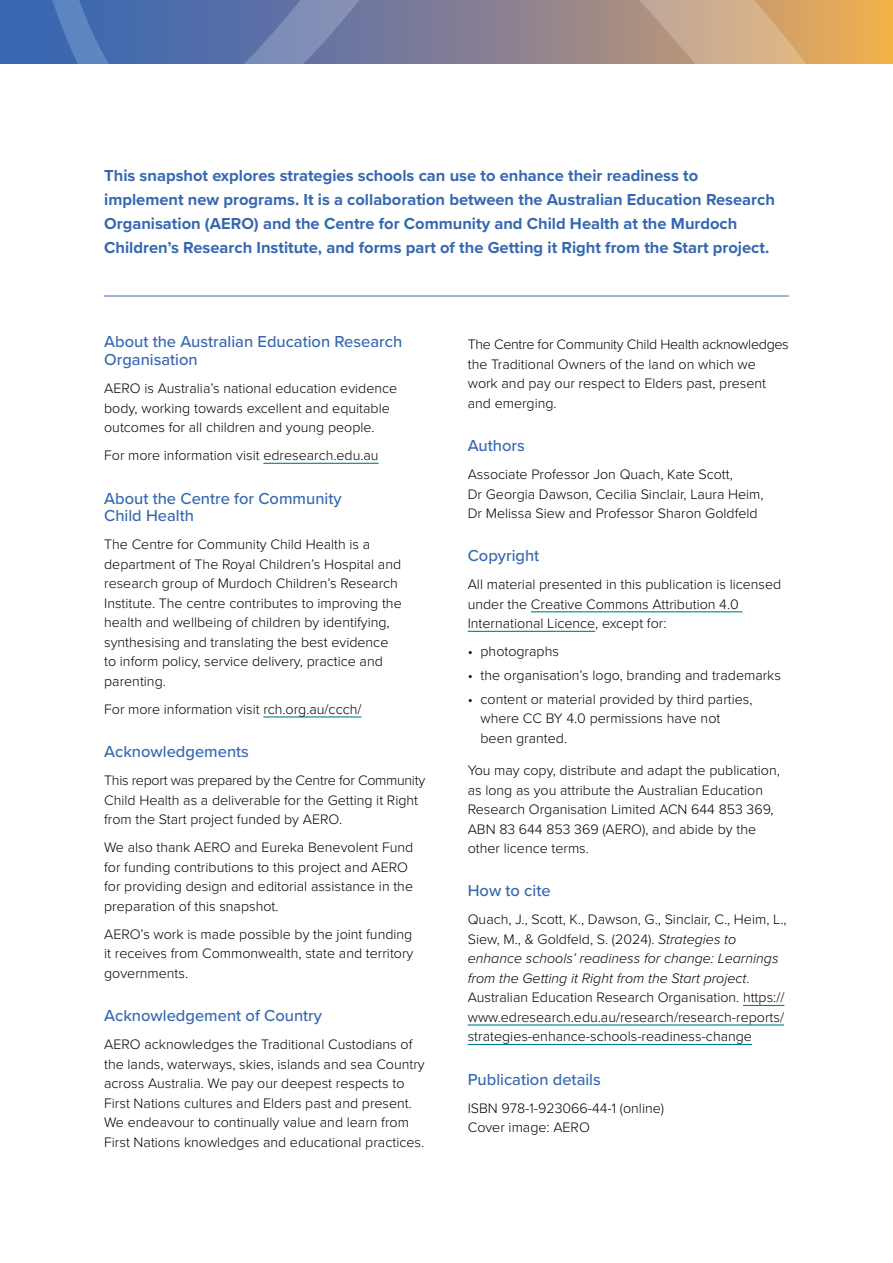
<style>
.page{position:relative;width:893px;height:1263px;background:#fff}
.page>*{position:absolute;margin:0;border:0;box-sizing:border-box;transform-origin:0 0}
.AERO_Intro{font:700 16.5px/24px "Proxima Nova";color:#3668b1}
.Prelim_heading{font:500 16.5px/17.9px "Proxima Nova";color:#3668b1}
.Prelim_body{font:300 14.25px/19.5px "Proxima Nova";color:#000}
.s1{font-style:italic}
</style>
<div class="page">
<svg style="left:13px;top:0;width:880px;height:64px"></svg>
<hr style="left:104px;top:296px;width:685px;height:1px;background:#3668b1">
<hr style="left:263px;top:463px;width:116px;height:1px;background:#01838f">
<hr style="left:263px;top:716px;width:98px;height:1px;background:#01838f">
<hr style="left:531px;top:611px;width:211px;height:1px;background:#01838f">
<hr style="left:468px;top:631px;width:127px;height:1px;background:#01838f">
<hr style="left:743px;top:1005px;width:41px;height:1px;background:#01838f">
<hr style="left:468px;top:1024px;width:316px;height:1px;background:#01838f">
<hr style="left:468px;top:1044px;width:284px;height:1px;background:#01838f">
<p class="AERO_Intro" style="left:104px;top:163px;width:672px">This snapshot explores strategies schools can use to enhance their readiness to implement new programs. It is a collaboration between the Australian Education Research Organisation (AERO) and the Centre for Community and Child Health at the Murdoch Children’s Research Institute, and forms part of the Getting it Right from the Start project.</p>
<p class="Prelim_heading" style="left:104px;top:332px;width:300px">About the Australian Education Research<br>Organisation</p>
<p class="Prelim_body" style="left:104px;top:378px;width:295px">AERO is Australia’s national education evidence body, working towards excellent and equitable outcomes for all children and young people.</p>
<p class="Prelim_body" style="left:104px;top:445px;width:276px">For more information visit edresearch.edu.au</p>
<p class="Prelim_heading" style="left:104px;top:489px;width:239px">About the Centre for Community<br>Child Health</p>
<p class="Prelim_body" style="left:104px;top:534px;width:299px">The Centre for Community Child Health is a department of The Royal Children’s Hospital and research group of Murdoch Children’s Research Institute. The centre contributes to improving the health and wellbeing of children by identifying, synthesising and translating the best evidence to inform policy, service delivery, practice and parenting.</p>
<p class="Prelim_body" style="left:104px;top:699px;width:259px">For more information visit rch.org.au/ccch/</p>
<p class="Prelim_heading" style="left:104px;top:742px;width:146px">Acknowledgements</p>
<p class="Prelim_body" style="left:104px;top:770px;width:322px">This report was prepared by the Centre for Community<br>Child Health as a deliverable for the Getting it Right from the Start project funded by AERO.</p>
<p class="Prelim_body" style="left:104px;top:837px;width:311px">We also thank AERO and Eureka Benevolent Fund for funding contributions to this project and AERO for providing design and editorial assistance in the preparation of this snapshot.</p>
<p class="Prelim_body" style="left:104px;top:923px;width:311px;text-align:justify">AERO’s work is made possible by the joint funding it receives from Commonwealth, state and territory governments.</p>
<p class="Prelim_heading" style="left:104px;top:1006px;width:219px">Acknowledgement of Country</p>
<p class="Prelim_body" style="left:104px;top:1034px;width:322px">AERO acknowledges the Traditional Custodians of the lands, waterways, skies, islands and sea Country across Australia. We pay our deepest respects to First Nations cultures and Elders past and present.<br>We endeavour to continually value and learn from First Nations knowledges and educational practices.</p>
<p class="Prelim_body" style="left:468px;top:334px;width:323px">The Centre for Community Child Health acknowledges the Traditional Owners of the land on which we work and pay our respect to Elders past, present and emerging.</p>
<p class="Prelim_heading" style="left:468px;top:436px;width:59px">Authors</p>
<p class="Prelim_body" style="left:468px;top:464px;width:297px">Associate Professor Jon Quach, Kate Scott,<br>Dr Georgia Dawson, Cecilia Sinclair, Laura Heim,<br>Dr Melissa Siew and Professor Sharon Goldfeld</p>
<p class="Prelim_heading" style="left:468px;top:546px;width:73px">Copyright</p>
<p class="Prelim_body" style="left:468px;top:574px;width:315px">All material presented in this publication is licensed under the Creative Commons Attribution 4.0<br>International Licence, except for:</p>
<p class="Prelim_body" style="left:468px;top:641px;width:93px">• photographs</p>
<p class="Prelim_body" style="left:468px;top:665px;width:315px">• the organisation’s logo, branding and trademarks</p>
<p class="Prelim_body" style="left:480px;top:689px;width:274px;text-indent:-13px">• content or material provided by third parties, where CC BY 4.0 permissions have not been granted.</p>
<p class="Prelim_body" style="left:468px;top:760px;width:314px">You may copy, distribute and adapt the publication, as long as you attribute the Australian Education Research Organisation Limited ACN 644 853 369, ABN 83 644 853 369 (AERO), and abide by the other licence terms.</p>
<p class="Prelim_heading" style="left:468px;top:881px;width:84px">How to cite</p>
<p class="Prelim_body" style="left:468px;top:909px;width:320px">Quach, J., Scott, K., Dawson, G., Sinclair, C., Heim, L., Siew, M., &amp; Goldfeld, S. (2024). <span class="s1">Strategies to enhance schools’ readiness for change: Learnings from the Getting it Right from the Start project</span>.<br>Australian Education Research Organisation. https:// www.edresearch.edu.au/research/research-reports/ strategies-enhance-schools-readiness-change</p>
<p class="Prelim_heading" style="left:468px;top:1070px;width:135px">Publication details</p>
<p class="Prelim_body" style="left:468px;top:1097px;width:198px">ISBN 978-1-923066-44-1 (online)<br>Cover image: AERO</p>
</div>
